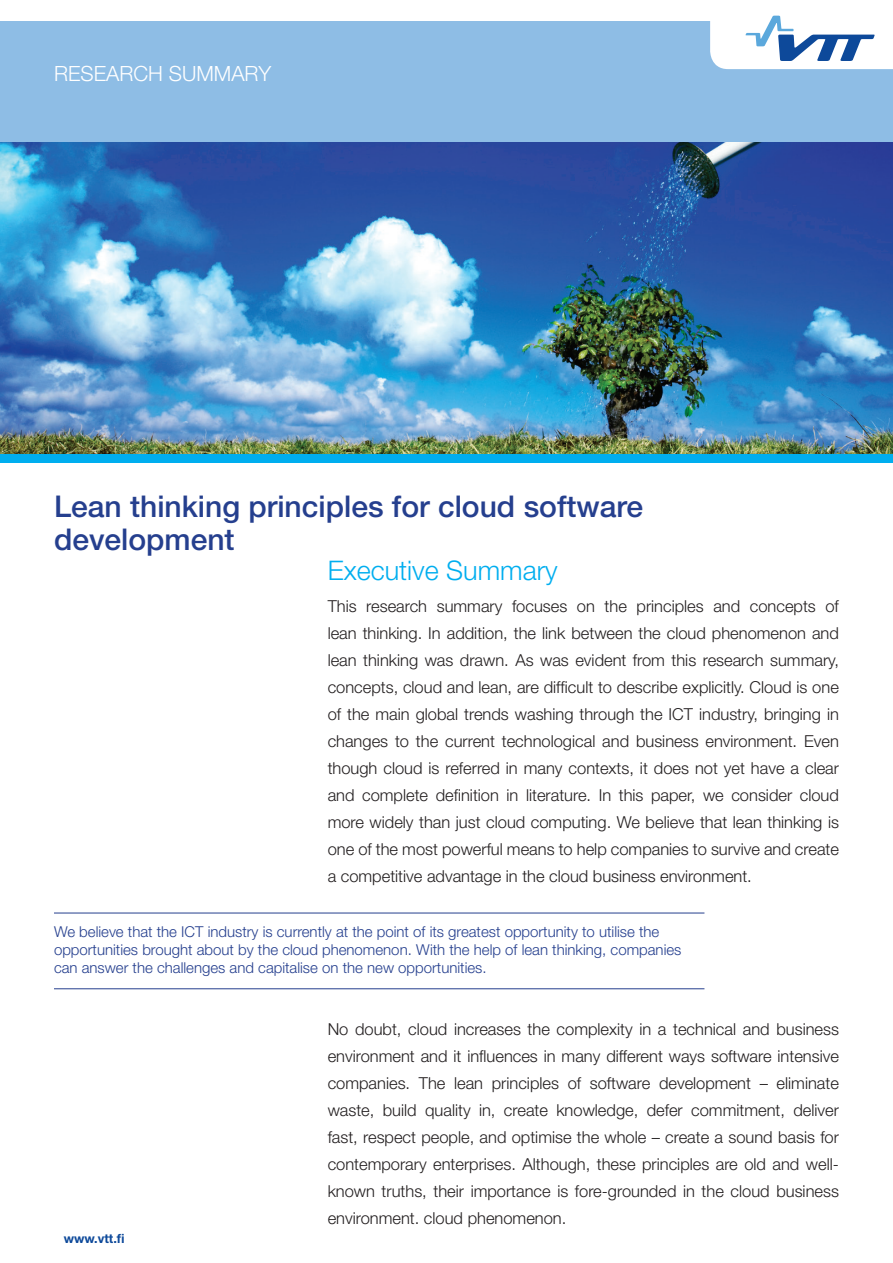
<style>
.page{position:relative;width:893px;height:1263px;background:#fff}
.page>*{position:absolute;margin:0;border:0;box-sizing:border-box;transform-origin:0 0}
.t1{font:500 30px/33px "Helvetica Neue";color:#253f8e}
.t2{font:300 27px "Helvetica Neue";color:#00aeef}
.t3{font:300 21px "Helvetica Neue";color:#fff}
.t4{font:300 16.5px/27px "Helvetica Neue";color:#231f20;text-align:justify}
.t5{font:300 15px/18px "Helvetica Neue";color:#253f8e}
.t6{font:700 12.75px "Helvetica Neue";color:#0d499a}
</style>
<div class="page">
<div style="left:0;top:21px;width:893px;height:200px;background:#8ebde5"></div>
<svg style="left:710px;top:15px;width:183px;height:54px;background:#d5e1ef"></svg>
<img style="left:0;top:143px;width:893px;height:311px">
<hr style="left:54px;top:913px;width:650px;height:1px;background:#253f8e">
<hr style="left:54px;top:988px;width:650px;height:1px;background:#253f8e">
<div style="left:0;top:454px;width:893px;height:8px;background:#00aeef"></div>
<p class="t3" style="left:54px;top:61px;width:219px">RESEARCH SUMMARY</p>
<h1 class="t1" style="left:54px;top:489px;width:591px">Lean thinking principles for cloud software development</h1>
<h2 class="t2" style="left:328px;top:554px;width:232px">Executive Summary</h2>
<p class="t4" style="left:328px;top:592px;width:513px">This research summary focuses on the principles and concepts of lean thinking. In addition, the link between the cloud phenomenon and lean thinking was drawn. As was evident from this research summary, concepts, cloud and lean, are difficult to describe explicitly. Cloud is one of the main global trends washing through the ICT industry, bringing in changes to the current technological and business environment. Even though cloud is referred in many contexts, it does not yet have a clear and complete definition in literature. In this paper, we consider cloud more widely than just cloud computing. We believe that lean thinking is one of the most powerful means to help companies to survive and create a competitive advantage in the cloud business environment.</p>
<p class="t5" style="left:54px;top:923px;width:629px">We believe that the ICT industry is currently at the point of its greatest opportunity to utilise the opportunities brought about by the cloud phenomenon. With the help of lean thinking, companies can answer the challenges and capitalise on the new opportunities.</p>
<p class="t6" style="left:64px;top:1231px;width:62px">www.vtt.fi</p>
<p class="t4" style="left:328px;top:1015px;width:513px">No doubt, cloud increases the complexity in a technical and business environment and it influences in many different ways software intensive companies. The lean principles of software development – eliminate waste, build quality in, create knowledge, defer commitment, deliver fast, respect people, and optimise the whole – create a sound basis for contemporary enterprises. Although, these principles are old and well&shy;known truths, their importance is fore-grounded in the cloud business environment. cloud phenomenon.</p>
</div>
